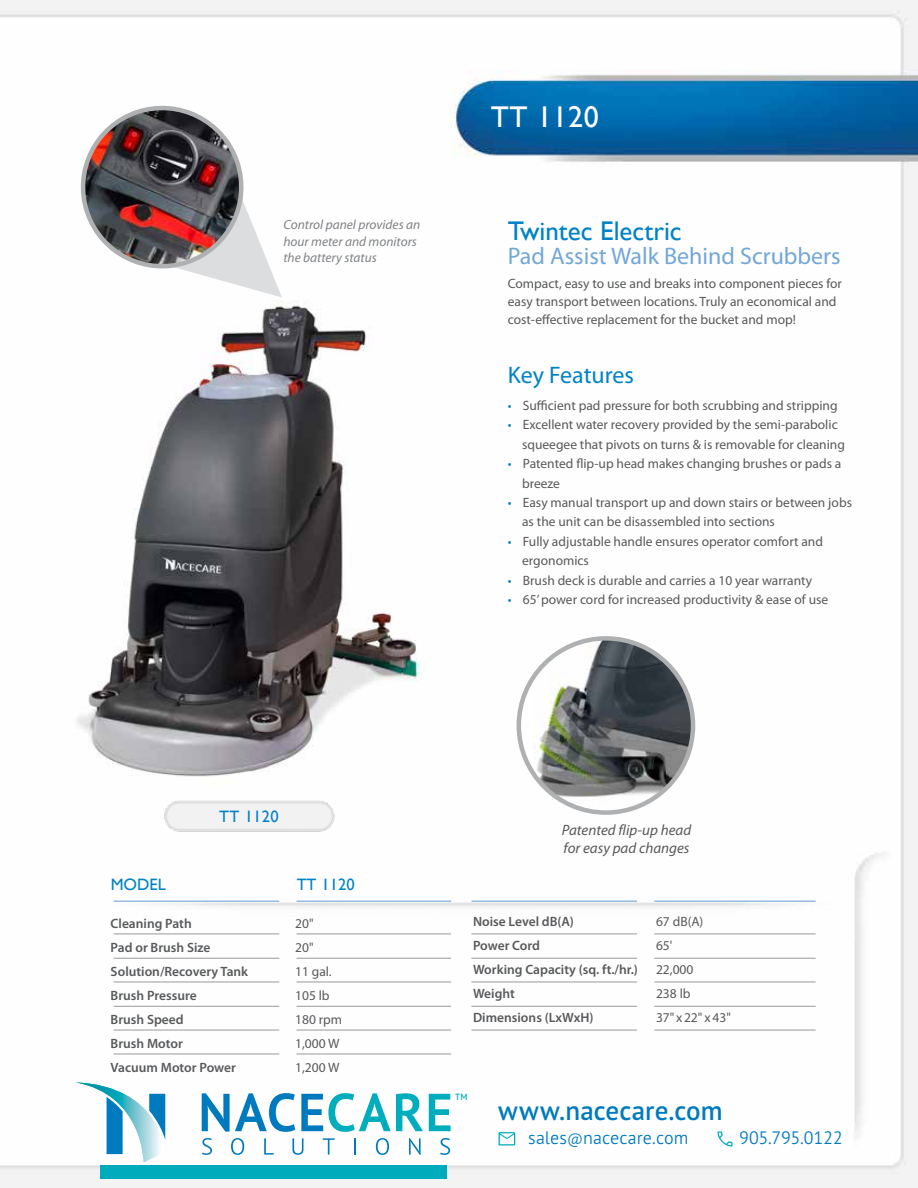
<style>
.page{position:relative;width:918px;height:1188px;background:#fff}
.page>*{position:absolute;margin:0;border:0;box-sizing:border-box;transform-origin:0 0}
.t1{font:30px "Gill Sans";letter-spacing:.02em;color:#fff}
.t2{font:600 27px "PT Sans Pro";letter-spacing:.005em;color:#007abf}
.t3{font:27px "Gill Sans";color:#0082c7}
.t4{font:24px "Myriad Pro";color:#72a7da}
.t5{font:24px "Myriad Pro";color:#0082c7}
.t6{font:300 18px "PT Sans Pro";color:#007abf}
.t7{font:16.5px "Gill Sans";color:#0082c7}
.t8{font:16.5px "Gill Sans";letter-spacing:.02em;color:#0082c7}
.t9{font:italic 15px/18px "Myriad Pro";color:#58595b}
.t10{font:13.5px/19.5px "Myriad Pro";color:#58595b}
.t11{font:600 13.5px "Myriad Pro";color:#58595b}
.t12{font:italic 13.35px/16.4px "Myriad Pro";color:#808285}
.t13{font:600 9px "PT Sans Pro";color:#00acbb}
.s1{color:#0082c7}
.s2{font-size:15px}
</style>
<div class="page">
<img style="left:0;top:0;width:918px;height:1188px">
<img style="left:46px;top:284px;width:397px;height:530px">
<img style="left:161px;top:797px;width:177px;height:39px">
<img style="left:73px;top:886px;width:788px;height:37px">
<hr style="left:114px;top:958px;width:165px;height:1px;background:#97999c">
<hr style="left:114px;top:934px;width:165px;height:1px;background:#97999c">
<hr style="left:114px;top:901px;width:165px;height:1px;background:#72a7da">
<hr style="left:297px;top:958px;width:154px;height:1px;background:#97999c">
<hr style="left:297px;top:934px;width:154px;height:1px;background:#97999c">
<hr style="left:297px;top:901px;width:154px;height:1px;background:#72a7da">
<hr style="left:114px;top:982px;width:165px;height:1px;background:#97999c">
<hr style="left:297px;top:982px;width:154px;height:1px;background:#97999c">
<hr style="left:114px;top:1006px;width:165px;height:1px;background:#97999c">
<hr style="left:297px;top:1006px;width:154px;height:1px;background:#97999c">
<hr style="left:114px;top:1030px;width:165px;height:1px;background:#97999c">
<hr style="left:297px;top:1030px;width:154px;height:1px;background:#97999c">
<hr style="left:471px;top:958px;width:166px;height:1px;background:#97999c">
<hr style="left:471px;top:934px;width:166px;height:1px;background:#97999c">
<hr style="left:471px;top:901px;width:166px;height:1px;background:#72a7da">
<hr style="left:654px;top:958px;width:162px;height:1px;background:#97999c">
<hr style="left:654px;top:934px;width:162px;height:1px;background:#97999c">
<hr style="left:654px;top:901px;width:162px;height:1px;background:#72a7da">
<hr style="left:471px;top:982px;width:166px;height:1px;background:#97999c">
<hr style="left:654px;top:982px;width:162px;height:1px;background:#97999c">
<hr style="left:471px;top:1006px;width:166px;height:1px;background:#97999c">
<hr style="left:654px;top:1006px;width:162px;height:1px;background:#97999c">
<hr style="left:471px;top:1030px;width:166px;height:1px;background:#97999c">
<hr style="left:654px;top:1030px;width:162px;height:1px;background:#97999c">
<hr style="left:114px;top:1054px;width:165px;height:1px;background:#97999c">
<hr style="left:297px;top:1054px;width:154px;height:1px;background:#97999c">
<svg style="left:519px;top:638px;width:174px;height:175px"></svg>
<img style="left:533px;top:639px;width:160px;height:174px">
<div style="left:517px;top:636px;width:178px;height:179px;border:4px solid #aeb0b2;border-radius:50%"></div>
<svg style="left:73px;top:98px;width:209px;height:200px"></svg>
<svg style="left:202px;top:1093px;width:93px;height:39px"></svg>
<svg style="left:301px;top:1093px;width:122px;height:39px"></svg>
<svg style="left:429px;top:1094px;width:22px;height:37px"></svg>
<svg style="left:202px;top:1138px;width:10px;height:17px"></svg>
<svg style="left:231px;top:1138px;width:13px;height:17px"></svg>
<svg style="left:264px;top:1138px;width:10px;height:17px"></svg>
<svg style="left:292px;top:1138px;width:12px;height:17px"></svg>
<svg style="left:323px;top:1138px;width:12px;height:17px"></svg>
<svg style="left:354px;top:1138px;width:2px;height:17px"></svg>
<svg style="left:376px;top:1138px;width:13px;height:17px"></svg>
<svg style="left:409px;top:1138px;width:12px;height:17px"></svg>
<svg style="left:440px;top:1138px;width:10px;height:17px"></svg>
<svg style="left:76px;top:1082px;width:89px;height:80px"></svg>
<svg style="left:499px;top:1132px;width:16px;height:13px"></svg>
<svg style="left:717px;top:1132px;width:16px;height:15px"></svg>
<div style="left:100px;top:1166px;width:347px;height:13px;background:#00acbb"></div>
<p class="t12" style="left:283px;top:217px;width:138px">Control panel provides an hour meter and monitors the battery status</p>
<h1 class="t1" style="left:491px;top:99px;width:110px">TT 1120</h1>
<h2 class="t3" style="left:508px;top:215px;width:175px">Twintec Electric</h2>
<h3 class="t4" style="left:508px;top:241px;width:334px">Pad Assist Walk Behind Scrubbers</h3>
<p class="t10" style="left:508px;top:274px;width:336px;line-height:18px">Compact, easy to use and breaks into component pieces for easy transport between locations. Truly an economical and cost-effective replacement for the bucket and mop!</p>
<h3 class="t5" style="left:508px;top:360px;width:128px">Key Features</h3>
<p class="t10" style="left:508px;top:395px;width:331px"><span class="s1">•</span> Sufficient pad pressure for both scrubbing and stripping</p>
<p class="t10" style="left:522px;top:415px;width:324px;text-indent:-14px"><span class="s1">•</span> Excellent water recovery provided by the semi-parabolic squeegee that pivots on turns &amp; is removable for cleaning</p>
<p class="t10" style="left:522px;top:454px;width:321px;text-indent:-14px"><span class="s1">•</span> Patented flip-up head makes changing brushes or pads a breeze</p>
<p class="t10" style="left:522px;top:493px;width:331px;text-indent:-14px"><span class="s1">•</span> Easy manual transport up and down stairs or between jobs as the unit can be disassembled into sections</p>
<p class="t10" style="left:522px;top:531px;width:302px;text-indent:-14px"><span class="s1">•</span> Fully adjustable handle ensures operator comfort and ergonomics</p>
<p class="t10" style="left:508px;top:570px;width:306px"><span class="s1">•</span> Brush deck is durable and carries a 10 year warranty</p>
<p class="t10" style="left:508px;top:590px;width:322px"><span class="s1">•</span> 65’ power cord for increased productivity &amp; ease of use</p>
<p class="t8" style="left:219px;top:807px;width:61px">TT 1120</p>
<p class="t7" style="left:111px;top:875px;width:57px">MODEL</p>
<p class="t7" style="left:297px;top:875px;width:59px">TT 1120</p>
<p class="t11" style="left:111px;top:915px;width:83px">Cleaning Path</p>
<p class="t10" style="left:295px;top:913px;width:20px">20"</p>
<p class="t11" style="left:111px;top:939px;width:101px">Pad or Brush Size</p>
<p class="t10" style="left:295px;top:937px;width:20px">20"</p>
<p class="t11" style="left:111px;top:963px;width:139px">Solution/Recovery Tank</p>
<p class="t10" style="left:295px;top:961px;width:38px">11 gal.</p>
<p class="t11" style="left:111px;top:987px;width:88px">Brush Pressure</p>
<p class="t10" style="left:295px;top:985px;width:36px">105 lb</p>
<p class="t11" style="left:111px;top:1011px;width:75px">Brush Speed</p>
<p class="t10" style="left:295px;top:1009px;width:49px">180 rpm</p>
<p class="t11" style="left:111px;top:1035px;width:74px">Brush Motor</p>
<p class="t10" style="left:295px;top:1033px;width:46px">1,000 W</p>
<p class="t11" style="left:111px;top:1059px;width:127px">Vacuum Motor Power</p>
<p class="t10" style="left:295px;top:1057px;width:46px">1,200 W</p>
<p class="t9" style="left:562px;top:820px;width:131px">Patented flip-up head for easy pad changes</p>
<p class="t11" style="left:473px;top:913px;width:102px">Noise Level dB(A)</p>
<p class="t10" style="left:656px;top:912px;width:49px">67 dB(A)</p>
<p class="t11" style="left:473px;top:937px;width:69px">Power Cord</p>
<p class="t10" style="left:656px;top:936px;width:18px">65'</p>
<p class="t11" style="left:473px;top:961px;width:166px">Working Capacity (sq. ft./hr.)</p>
<p class="t10" style="left:656px;top:960px;width:39px">22,000</p>
<p class="t11" style="left:473px;top:985px;width:43px">Weight</p>
<p class="t10" style="left:656px;top:984px;width:36px">238 lb</p>
<p class="t11" style="left:473px;top:1009px;width:122px">Dimensions (LxWxH)</p>
<p class="t10" style="left:656px;top:1008px;width:76px">37" x 22" x 43"</p>
<p class="t13" style="left:455px;top:1091px;width:14px">TM</p>
<h2 class="t2" style="left:498px;top:1092px;width:226px">www.nacecare.com</h2>
<h3 class="t6" style="left:528px;top:1126px;width:162px">sales<span class="s2">@</span>nacecare.com</h3>
<h3 class="t6" style="left:739px;top:1126px;width:105px">905.795.0122</h3>
</div>
